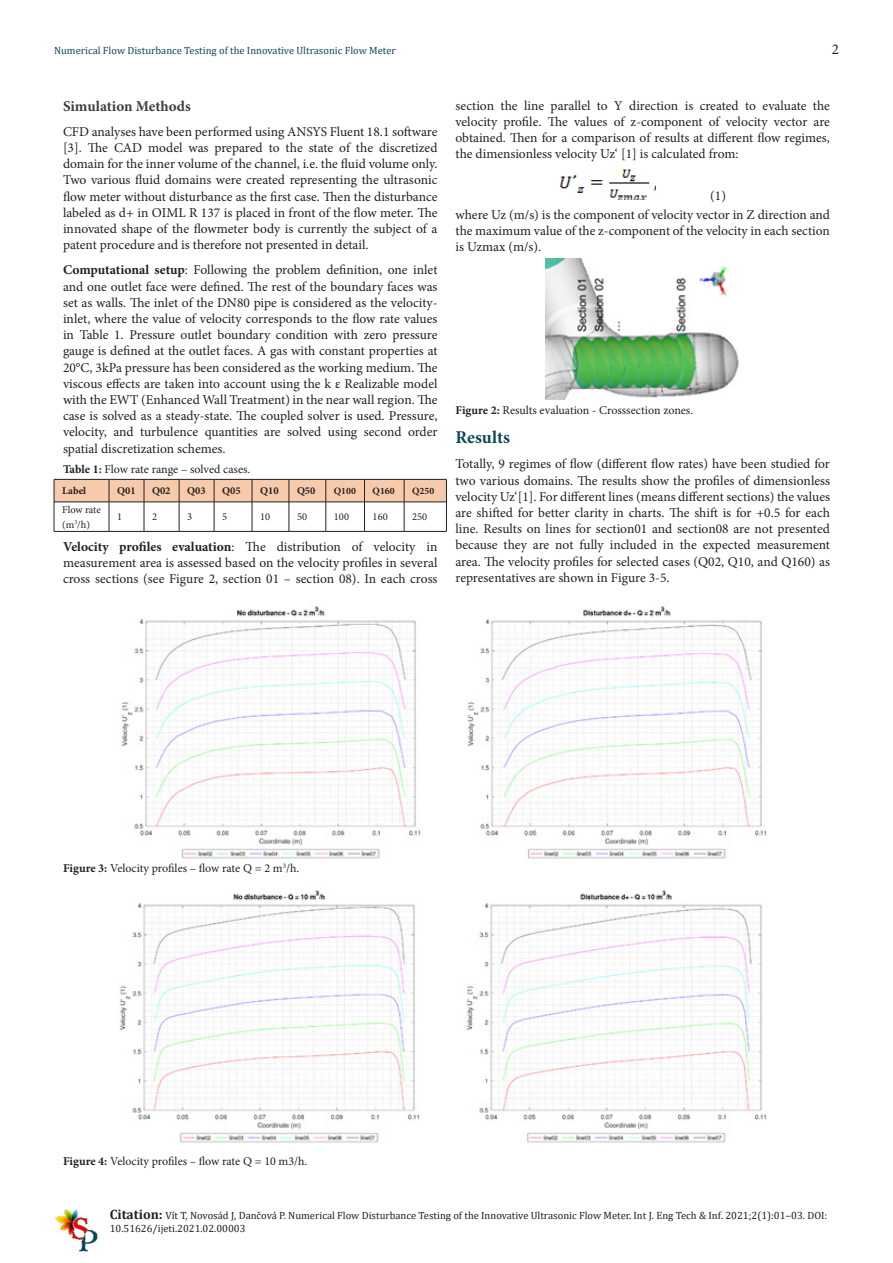
<style>
.page{position:relative;width:893px;height:1263px;background:#fff}
.page>*{position:absolute;margin:0;border:0;box-sizing:border-box;transform-origin:0 0}
.t1{font:700 18px "Minion Pro";color:#0c465a}
.List_Paragraph{font:700 15px "Minion Pro";color:#3e3e3f}
.t2{font:15px "Minion Pro";color:#231f20}
.List_Paragraph-2{font:13.5px/16.2px "Minion Pro";color:#231f20;text-align:justify}
.t3{font:12px "Minion Pro";color:#231f20}
.t4{font:10.5px/12.6px "Cambria";color:#231f20}
.t5{font:10.5px "Cambria";color:#11475a}
.t6{font:10.5px "Minion Pro";color:#231f20}
.t7{font:700 10.5px "Minion Pro";color:#231f20}
.t8{font:700 9.75px "Minion Pro";color:#231f20}
.s1{font-weight:700}
.s2{font-weight:700;font-size:13.5px}
</style>
<div class="page">
<img style="left:55px;top:1209px;width:43px;height:43px">
<svg style="left:54px;top:479px;width:393px;height:52px"></svg>
<hr style="left:54px;top:531px;width:55px;height:1px;background:#231f20">
<hr style="left:109px;top:531px;width:35px;height:1px;background:#231f20">
<hr style="left:144px;top:531px;width:35px;height:1px;background:#231f20">
<hr style="left:179px;top:531px;width:35px;height:1px;background:#231f20">
<hr style="left:214px;top:531px;width:38px;height:1px;background:#231f20">
<hr style="left:252px;top:531px;width:37px;height:1px;background:#231f20">
<hr style="left:289px;top:531px;width:37px;height:1px;background:#231f20">
<hr style="left:326px;top:531px;width:38px;height:1px;background:#231f20">
<hr style="left:364px;top:531px;width:40px;height:1px;background:#231f20">
<hr style="left:404px;top:531px;width:42px;height:1px;background:#231f20">
<img style="left:560px;top:169px;width:95px;height:30px">
<img style="left:545px;top:259px;width:194px;height:140px">
<img style="left:121px;top:606px;width:646px;height:253px">
<img style="left:119px;top:890px;width:648px;height:253px">
<p class="t5" style="left:54px;top:44px;width:343px">Numerical Flow Disturbance Testing of the Innovative Ultrasonic Flow Meter</p>
<p class="t2" style="left:832px;top:39px;width:9px">2</p>
<p class="List_Paragraph" style="left:63px;top:95px;width:129px">Simulation Methods</p>
<p class="List_Paragraph-2" style="left:63px;top:123px;width:376px">CFD analyses have been performed using ANSYS Fluent 18.1 software [3]. The CAD model was prepared to the state of the discretized domain for the inner volume of the channel, i.e. the fluid volume only.<br>Two various fluid domains were created representing the ultrasonic flow meter without disturbance as the first case. Then the disturbance labeled as d+ in OIML R 137 is placed in front of the flow meter. The innovated shape of the flowmeter body is currently the subject of a patent procedure and is therefore not presented in detail.</p>
<p class="List_Paragraph-2" style="left:63px;top:262px;width:376px"><span class="s1">Computational setup</span>: Following the problem definition, one inlet and one outlet face were defined. The rest of the boundary faces was set as walls. The inlet of the DN80 pipe is considered as the velocity&shy;inlet, where the value of velocity corresponds to the flow rate values in Table 1. Pressure outlet boundary condition with zero pressure gauge is defined at the outlet faces. A gas with constant properties at 20°C, 3kPa pressure has been considered as the working medium. The viscous effects are taken into account using the k ε Realizable model with the EWT (Enhanced Wall Treatment) in the near wall region. The case is solved as a steady-state. The coupled solver is used. Pressure, velocity, and turbulence quantities are solved using second order spatial discretization schemes.</p>
<p class="t3" style="left:63px;top:461px;width:189px"><span class="s1">Table 1:</span> Flow rate range – solved cases.</p>
<p class="t7" style="left:62px;top:484px;width:26px">Label</p>
<p class="t7" style="left:117px;top:484px;width:20px">Q01</p>
<p class="t7" style="left:152px;top:484px;width:20px">Q02</p>
<p class="t7" style="left:187px;top:484px;width:20px">Q03</p>
<p class="t7" style="left:222px;top:484px;width:20px">Q05</p>
<p class="t7" style="left:260px;top:484px;width:20px">Q10</p>
<p class="t7" style="left:297px;top:484px;width:20px">Q50</p>
<p class="t8" style="left:334px;top:484px;width:24px">Q100</p>
<p class="t8" style="left:373px;top:484px;width:24px">Q160</p>
<p class="t8" style="left:412px;top:484px;width:24px">Q250</p>
<p class="t6" style="left:62px;top:503px;width:40px">Flow rate</p>
<p class="t6" style="left:62px;top:517px;width:29px">(m<sup>3</sup>/h)</p>
<p class="t6" style="left:117px;top:510px;width:7px">1</p>
<p class="t6" style="left:152px;top:510px;width:7px">2</p>
<p class="t6" style="left:187px;top:510px;width:7px">3</p>
<p class="t6" style="left:222px;top:510px;width:7px">5</p>
<p class="t6" style="left:260px;top:510px;width:12px">10</p>
<p class="t6" style="left:297px;top:510px;width:12px">50</p>
<p class="t6" style="left:334px;top:510px;width:17px">100</p>
<p class="t6" style="left:373px;top:510px;width:17px">160</p>
<p class="t6" style="left:412px;top:510px;width:17px">250</p>
<p class="List_Paragraph-2" style="left:63px;top:538px;width:376px"><span class="s1">Velocity profiles evaluation</span>: The distribution of velocity in measurement area is assessed based on the velocity profiles in several cross sections (see Figure 2, section 01 – section 08). In each cross</p>
<p class="List_Paragraph-2" style="left:455px;top:97px;width:376px">section the line parallel to Y direction is created to evaluate the velocity profile. The values of z-component of velocity vector are obtained. Then for a comparison of results at different flow regimes, the dimensionless velocity Uz‘ [1] is calculated from:</p>
<p class="List_Paragraph-2" style="left:710px;top:187px;width:17px">(1)</p>
<p class="List_Paragraph-2" style="left:455px;top:206px;width:376px">where Uz (m/s) is the component of velocity vector in Z direction and the maximum value of the z-component of the velocity in each section is Uzmax (m/s).</p>
<p class="t3" style="left:455px;top:402px;width:239px"><span class="s1">Figure 2:</span> Results evaluation - Crosssection zones.</p>
<p class="t1" style="left:455px;top:425px;width:56px">Results</p>
<p class="List_Paragraph-2" style="left:455px;top:456px;width:376px">Totally, 9 regimes of flow (different flow rates) have been studied for two various domains. The results show the profiles of dimensionless velocity Uz‘[1]. For different lines (means different sections) the values are shifted for better clarity in charts. The shift is for +0.5 for each line. Results on lines for section01 and section08 are not presented because they are not fully included in the expected measurement area. The velocity profiles for selected cases (Q02, Q10, and Q160) as representatives are shown in Figure 3-5.</p>
<p class="t3" style="left:63px;top:860px;width:238px"><span class="s1">Figure 3:</span> Velocity profiles – flow rate Q = 2 m<sup>3</sup>/h.</p>
<p class="t3" style="left:63px;top:1153px;width:246px"><span class="s1">Figure 4:</span> Velocity profiles – flow rate Q = 10 m3/h.</p>
<p class="t4" style="left:110px;top:1209px;width:719px"><span class="s2">Citation:</span> Vít T, Novosád J, Dančová P. Numerical Flow Disturbance Testing of the Innovative Ultrasonic Flow Meter. Int J. Eng Tech &amp; Inf. 2021;2(1):01‒03. DOI:<br>10.51626/ijeti.2021.02.00003</p>
</div>
